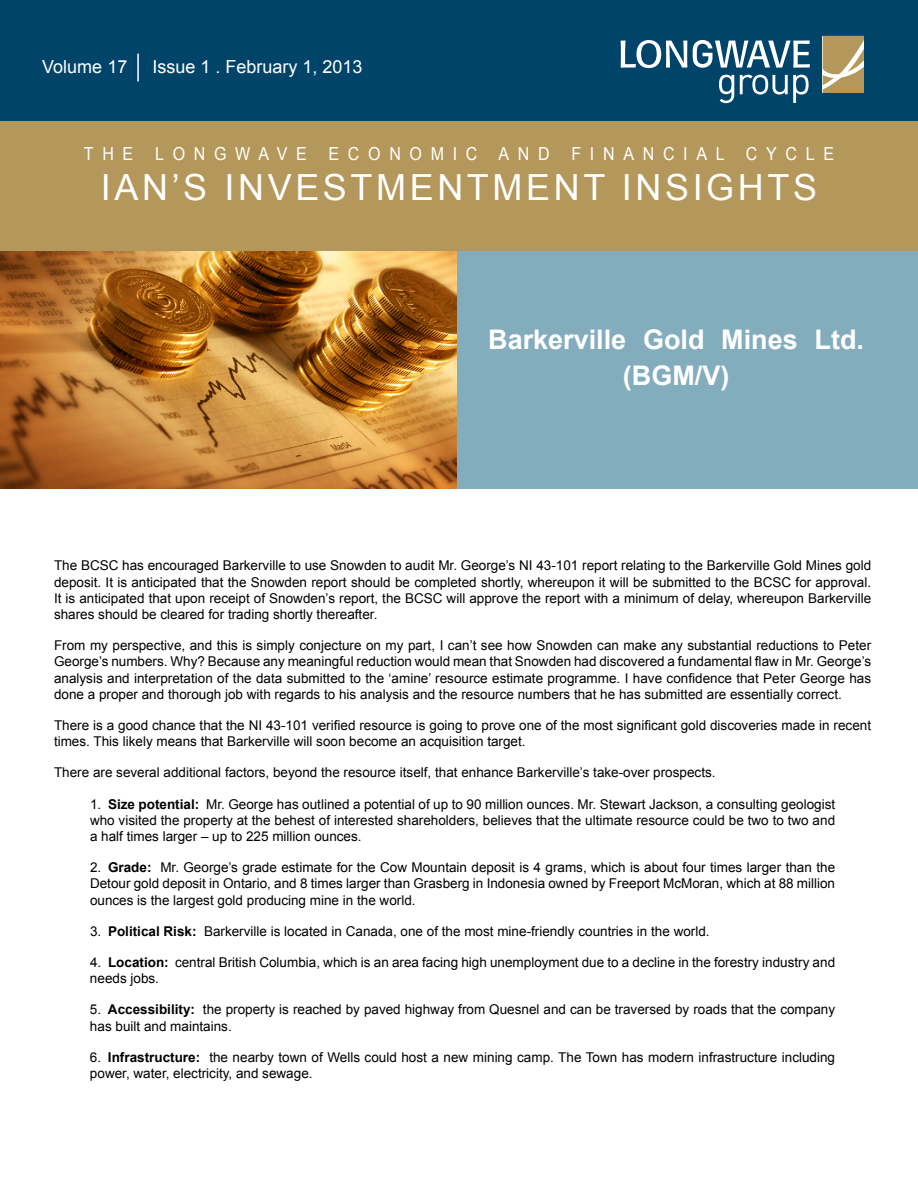
<style>
.page{position:relative;width:918px;height:1188px;background:#fff}
.page>*{position:absolute;margin:0;border:0;box-sizing:border-box;transform-origin:0 0}
.t1{font:36px "Arial";letter-spacing:.1em;color:#fff}
.t2{font:700 27px/36px "Arial";color:#fff;text-align:center}
.t3{font:18px "Arial";letter-spacing:.54em;color:#fff;scale:.89 1}
.t4{font:18px "Arial";color:#fff}
.t5{font:13.5px/16.2px "Arial";color:#000;text-align:justify}
.s1{font-weight:700}
</style>
<div class="page">
<div style="left:457px;top:249px;width:461px;height:240px;background:#83adbd"></div>
<div style="left:0;top:0;width:918px;height:123px;background:#00446a"></div>
<div style="left:0;top:122px;width:918px;height:129px;background:#b4975a"></div>
<hr style="left:137px;top:54px;width:2px;height:27px;background:#fff">
<svg style="left:621px;top:40px;width:66px;height:28px"></svg>
<svg style="left:693px;top:40px;width:117px;height:28px"></svg>
<svg style="left:719px;top:75px;width:15px;height:28px"></svg>
<svg style="left:740px;top:75px;width:69px;height:28px"></svg>
<svg style="left:823px;top:36px;width:41px;height:57px;background:#c1a977"></svg>
<img style="left:0;top:251px;width:457px;height:238px">
<h3 class="t4" style="left:42px;top:55px;width:87px">Volume 17</h3>
<h3 class="t4" style="left:152px;top:55px;width:212px">Issue 1 . February 1, 2013</h3>
<h3 class="t3" style="left:84px;top:142px;width:844px">THE LONGWAVE ECONOMIC AND FINANCIAL CYCLE</h3>
<h1 class="t1" style="left:101px;top:163px;width:718px">IAN’S INVESTMENTMENT INSIGHTS</h1>
<h2 class="t2" style="left:488px;top:322px;width:377px">Barkerville Gold Mines Ltd. (BGM/V)</h2>
<p class="t5" style="left:54px;top:558px;width:819px">The BCSC has encouraged Barkerville to use Snowden to audit Mr. George’s NI 43-101 report relating to the Barkerville Gold Mines gold deposit. It is anticipated that the Snowden report should be completed shortly, whereupon it will be submitted to the BCSC for approval.<br>It is anticipated that upon receipt of Snowden’s report, the BCSC will approve the report with a minimum of delay, whereupon Barkerville shares should be cleared for trading shortly thereafter.</p>
<p class="t5" style="left:54px;top:638px;width:819px">From my perspective, and this is simply conjecture on my part, I can’t see how Snowden can make any substantial reductions to Peter George’s numbers. Why? Because any meaningful reduction would mean that Snowden had discovered a fundamental flaw in Mr. George’s analysis and interpretation of the data submitted to the ‘amine’ resource estimate programme. I have confidence that Peter George has done a proper and thorough job with regards to his analysis and the resource numbers that he has submitted are essentially correct.</p>
<p class="t5" style="left:54px;top:717px;width:819px">There is a good chance that the NI 43-101 verified resource is going to prove one of the most significant gold discoveries made in recent times. This likely means that Barkerville will soon become an acquisition target.</p>
<p class="t5" style="left:54px;top:765px;width:663px">There are several additional factors, beyond the resource itself, that enhance Barkerville’s take-over prospects.</p>
<p class="t5" style="left:90px;top:796px;width:747px">1. <span class="s1">Size potential:</span> Mr. George has outlined a potential of up to 90 million ounces. Mr. Stewart Jackson, a consulting geologist who visited the property at the behest of interested shareholders, believes that the ultimate resource could be two to two and a half times larger – up to 225 million ounces.</p>
<p class="t5" style="left:90px;top:860px;width:747px">2. <span class="s1">Grade:</span> Mr. George’s grade estimate for the Cow Mountain deposit is 4 grams, which is about four times larger than the Detour gold deposit in Ontario, and 8 times larger than Grasberg in Indonesia owned by Freeport McMoran, which at 88 million ounces is the largest gold producing mine in the world.</p>
<p class="t5" style="left:90px;top:923px;width:621px">3. <span class="s1">Political Risk:</span> Barkerville is located in Canada, one of the most mine-friendly countries in the world.</p>
<p class="t5" style="left:90px;top:954px;width:747px">4. <span class="s1">Location:</span> central British Columbia, which is an area facing high unemployment due to a decline in the forestry industry and needs jobs.</p>
<p class="t5" style="left:90px;top:1002px;width:747px">5. <span class="s1">Accessibility:</span> the property is reached by paved highway from Quesnel and can be traversed by roads that the company has built and maintains.</p>
<p class="t5" style="left:90px;top:1049px;width:747px">6. <span class="s1">Infrastructure:</span> the nearby town of Wells could host a new mining camp. The Town has modern infrastructure including power, water, electricity, and sewage.</p>
</div>
